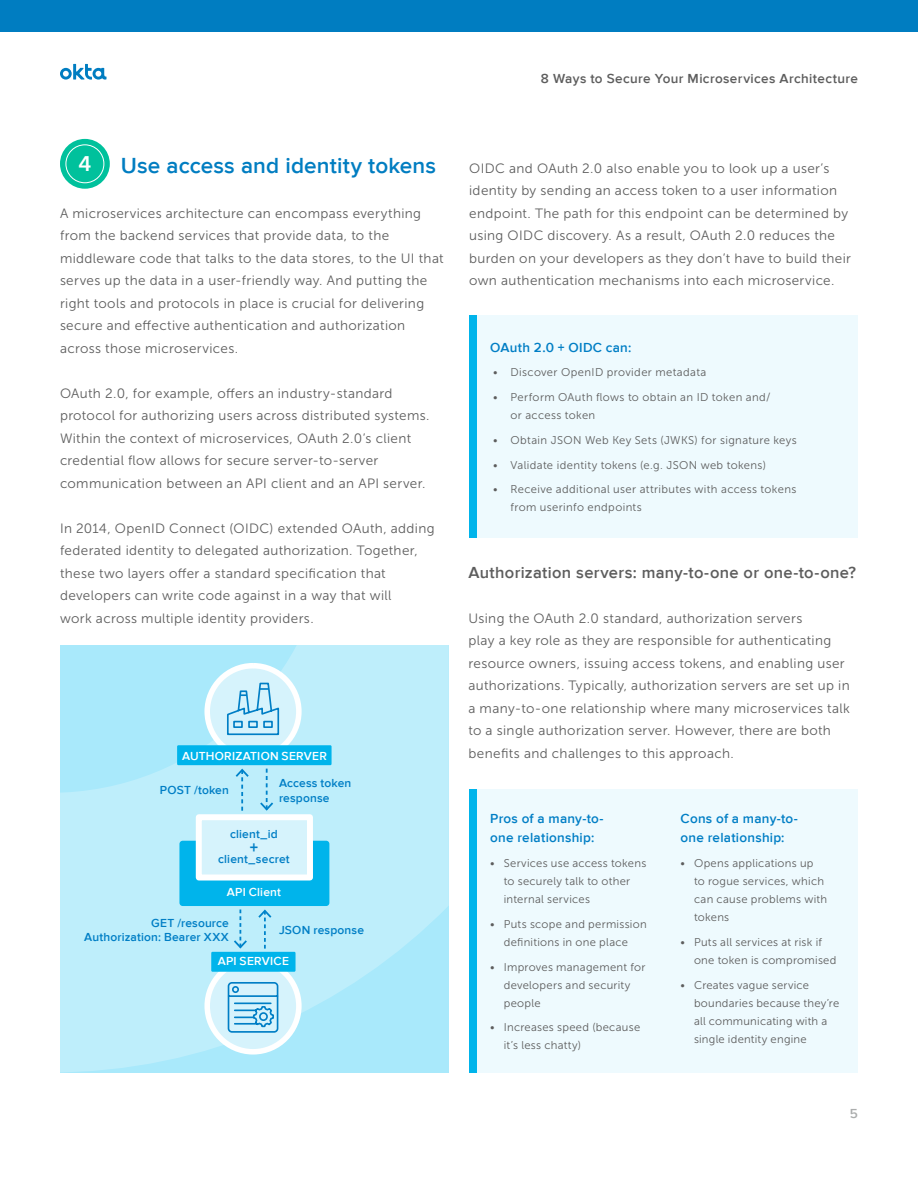
<style>
.page{position:relative;width:918px;height:1188px;background:#fff}
.page>*{position:absolute;margin:0;border:0;box-sizing:border-box;transform-origin:0 0}
.t1{font:600 22.5px "Proxima Nova";letter-spacing:.005em;color:#007dc1}
.t2{font:600 22.2px "Proxima Nova";color:#fff}
.t3{font:600 16.5px "Proxima Nova";letter-spacing:.02em;color:#5d5d5d}
.t4{font:700 16.5px "Proxima Nova";color:#007ec5}
.t5{font:13.5px/22.5px "Museo Sans 300";letter-spacing:.025em;color:#5d5d5d}
.t6{font:600 13.5px/19.5px "Proxima Nova";letter-spacing:.02em;color:#007ec5}
.t7{font:600 13.5px "Proxima Nova";letter-spacing:.025em;color:#5d5d5d}
.t8{font:600 13.5px "Proxima Nova";color:#abadad}
.t9{font:600 12px/14.4px "Proxima Nova";letter-spacing:.015em;color:#007ec5;text-align:right}
.t10{font:600 12px "Proxima Nova";letter-spacing:.02em;color:#fff}
.t11{font:11.25px/18px "Museo Sans 300";letter-spacing:.025em;color:#5d5d5d}
</style>
<div class="page">
<div style="left:0;top:0;width:918px;height:32px;background:#007dc1"></div>
<svg style="left:60px;top:64px;width:46px;height:16px"></svg>
<div style="left:469px;top:789px;width:389px;height:283px;background:#eefafe"></div>
<div style="left:469px;top:315px;width:389px;height:223px;background:#eefafe"></div>
<svg style="left:60px;top:645px;width:389px;height:427px;fill:#beeefb"></svg>
<svg style="left:204px;top:663px;width:98px;height:97px;fill:#d6f3fc"></svg>
<svg style="left:226px;top:682px;width:54px;height:54px"></svg>
<svg style="left:204px;top:957px;width:98px;height:98px;fill:#d6f3fc"></svg>
<svg style="left:227px;top:981px;width:52px;height:53px"></svg>
<div style="left:179px;top:841px;width:150px;height:65px;background:#00b4eb;border-radius:3px"></div>
<div style="left:196px;top:814px;width:117px;height:67px;background:#d6f3fc;border:6px solid #fff"></div>
<svg style="left:234px;top:767px;width:17px;height:44px"></svg>
<svg style="left:256px;top:908px;width:17px;height:41px"></svg>
<svg style="left:258px;top:769px;width:17px;height:43px"></svg>
<svg style="left:232px;top:909px;width:17px;height:41px"></svg>
<div style="left:177px;top:745px;width:155px;height:20px;background:#00b4eb"></div>
<div style="left:211px;top:952px;width:85px;height:20px;background:#00b4eb"></div>
<div style="left:60px;top:139px;width:50px;height:50px;background:#00c19c;border-radius:50%"></div>
<div style="left:66px;top:144px;width:38px;height:39px;border:1px solid #fff;border-radius:50%"></div>
<div style="left:469px;top:315px;width:8px;height:223px;background:#00b4eb"></div>
<div style="left:469px;top:789px;width:8px;height:283px;background:#00b4eb"></div>
<p class="t7" style="left:541px;top:70px;width:319px">8 Ways to Secure Your Microservices Architecture</p>
<h2 class="t2" style="left:78px;top:151px;width:14px">4</h2>
<h1 class="t1" style="left:121px;top:152px;width:317px">Use access and identity tokens</h1>
<p class="t5" style="left:60px;top:202px;width:385px">A microservices architecture can encompass everything from the backend services that provide data, to the middleware code that talks to the data stores, to the UI that serves up the data in a user-friendly way. And putting the right tools and protocols in place is crucial for delivering secure and effective authentication and authorization across those microservices.</p>
<p class="t5" style="left:60px;top:382px;width:371px">OAuth 2.0, for example, offers an industry-standard protocol for authorizing users across distributed systems.<br>Within the context of microservices, OAuth 2.0’s client credential flow allows for secure server-to-server communication between an API client and an API server.</p>
<p class="t5" style="left:60px;top:517px;width:376px">In 2014, OpenID Connect (OIDC) extended OAuth, adding federated identity to delegated authorization. Together, these two layers offer a standard specification that developers can write code against in a way that will<br>work across multiple identity providers.</p>
<p class="t10" style="left:182px;top:749px;width:146px">AUTHORIZATION SERVER</p>
<p class="t9" style="left:160px;top:784px;width:71px">POST /token</p>
<p class="t9" style="left:279px;top:777px;width:74px;text-align:left">Access token response</p>
<p class="t9" style="left:230px;top:827px;width:49px">client_id</p>
<p class="t4" style="left:250px;top:838px;width:10px">+</p>
<p class="t9" style="left:218px;top:852px;width:73px">client_secret</p>
<p class="t10" style="left:227px;top:885px;width:56px">API Client</p>
<p class="t9" style="left:84px;top:916px;width:146px">GET /resource<br>Authorization: Bearer XXX</p>
<p class="t9" style="left:279px;top:923px;width:87px">JSON response</p>
<p class="t10" style="left:218px;top:955px;width:73px">API SERVICE</p>
<p class="t5" style="left:469px;top:157px;width:383px">OIDC and OAuth 2.0 also enable you to look up a user’s identity by sending an access token to a user information endpoint. The path for this endpoint can be determined by using OIDC discovery. As a result, OAuth 2.0 reduces the burden on your developers as they don’t have to build their own authentication mechanisms into each microservice.</p>
<p class="t6" style="left:490px;top:338px;width:143px">OAuth 2.0 + OIDC can:</p>
<p class="t11" style="left:493px;top:364px;width:215px">• Discover OpenID provider metadata</p>
<p class="t11" style="left:511px;top:388px;width:262px;text-indent:-17px">• Perform OAuth flows to obtain an ID token and/ or access token</p>
<p class="t11" style="left:493px;top:431px;width:305px">• Obtain JSON Web Key Sets (JWKS) for signature keys</p>
<p class="t11" style="left:493px;top:456px;width:274px">• Validate identity tokens (e.g. JSON web tokens)</p>
<p class="t11" style="left:511px;top:481px;width:287px;text-indent:-17px">• Receive additional user attributes with access tokens from userinfo endpoints</p>
<p class="t3" style="left:468px;top:563px;width:389px">Authorization servers: many-to-one or one-to-one?</p>
<p class="t5" style="left:468px;top:607px;width:383px">Using the OAuth 2.0 standard, authorization servers<br>play a key role as they are responsible for authenticating resource owners, issuing access tokens, and enabling user authorizations. Typically, authorization servers are set up in a many-to-one relationship where many microservices talk to a single authorization server. However, there are both benefits and challenges to this approach.</p>
<p class="t6" style="left:490px;top:809px;width:115px">Pros of a many-to&shy;one relationship:</p>
<p class="t11" style="left:504px;top:854px;width:144px;text-indent:-14px">• Services use access tokens to securely talk to other internal services</p>
<p class="t11" style="left:490px;top:915px;width:158px;text-align:center">• Puts scope and permission definitions in one place</p>
<p class="t11" style="left:504px;top:958px;width:143px;text-indent:-14px">• Improves management for developers and security people</p>
<p class="t11" style="left:504px;top:1018px;width:138px;text-indent:-14px">• Increases speed (because it’s less chatty)</p>
<p class="t6" style="left:681px;top:809px;width:119px">Cons of a many-to&shy;one relationship:</p>
<p class="t11" style="left:694px;top:854px;width:135px;text-indent:-14px">• Opens applications up to rogue services, which can cause problems with tokens</p>
<p class="t11" style="left:694px;top:933px;width:144px;text-indent:-14px">• Puts all services at risk if one token is compromised</p>
<p class="t11" style="left:694px;top:976px;width:147px;text-indent:-14px">• Creates vague service boundaries because they’re all communicating with a single identity engine</p>
<p class="t8" style="left:850px;top:1105px;width:10px">5</p>
</div>
